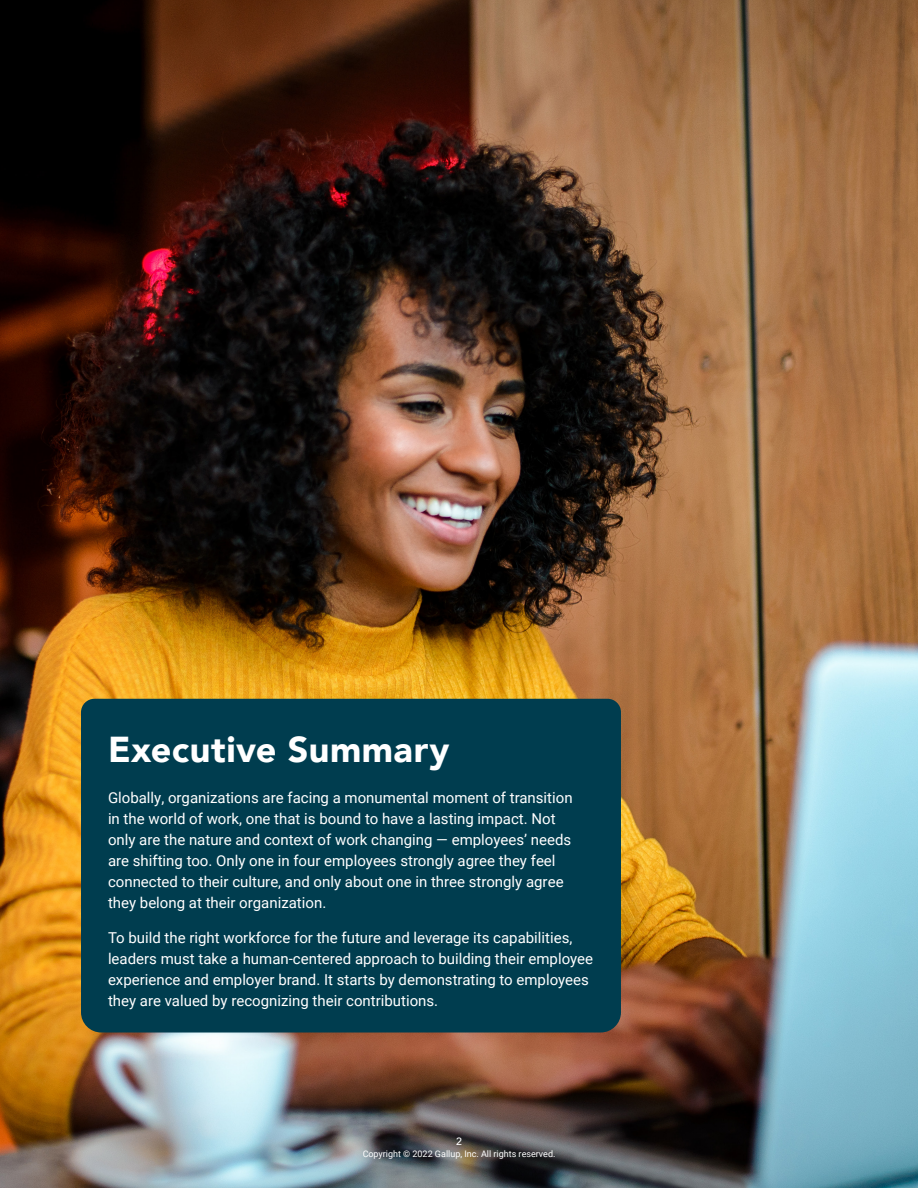
<style>
.page{position:relative;width:918px;height:1188px;background:#fff}
.page>*{position:absolute;margin:0;border:0;box-sizing:border-box;transform-origin:0 0}
.t1{font:900 36px "Avenir";letter-spacing:.015em;color:#fff}
.t2{font:15px/21px "Roboto";color:#fff}
.t3{font:500 10.5px "Avenir";color:#fff}
.t4{font:9px "Roboto";color:#fff}
</style>
<div class="page">
<img style="left:0;top:0;width:918px;height:1188px">
<div style="left:81px;top:699px;width:540px;height:130px;background:#003d4f;border-radius:14px"></div>
<div style="left:81px;top:760px;width:540px;height:175px;background:#003d4f;border-radius:20px"></div>
<div style="left:81px;top:900px;width:540px;height:133px;background:#003d4f;border-radius:20px"></div>
<h1 class="t1" style="left:108px;top:734px;width:343px">Executive Summary</h1>
<p class="t2" style="left:108px;top:787px;width:466px">Globally, organizations are facing a monumental moment of transition in the world of work, one that is bound to have a lasting impact. Not only are the nature and context of work changing — employees’ needs are shifting too. Only one in four employees strongly agree they feel connected to their culture, and only about one in three strongly agree they belong at their organization.</p>
<p class="t2" style="left:108px;top:926px;width:487px">To build the right workforce for the future and leverage its capabilities, leaders must take a human-centered approach to building their employee experience and employer brand. It starts by demonstrating to employees they are valued by recognizing their contributions.</p>
<p class="t3" style="left:456px;top:1136px;width:7px">2</p>
<p class="t4" style="left:363px;top:1150px;width:194px">Copyright © 2022 Gallup, Inc. All rights reserved.</p>
</div>
